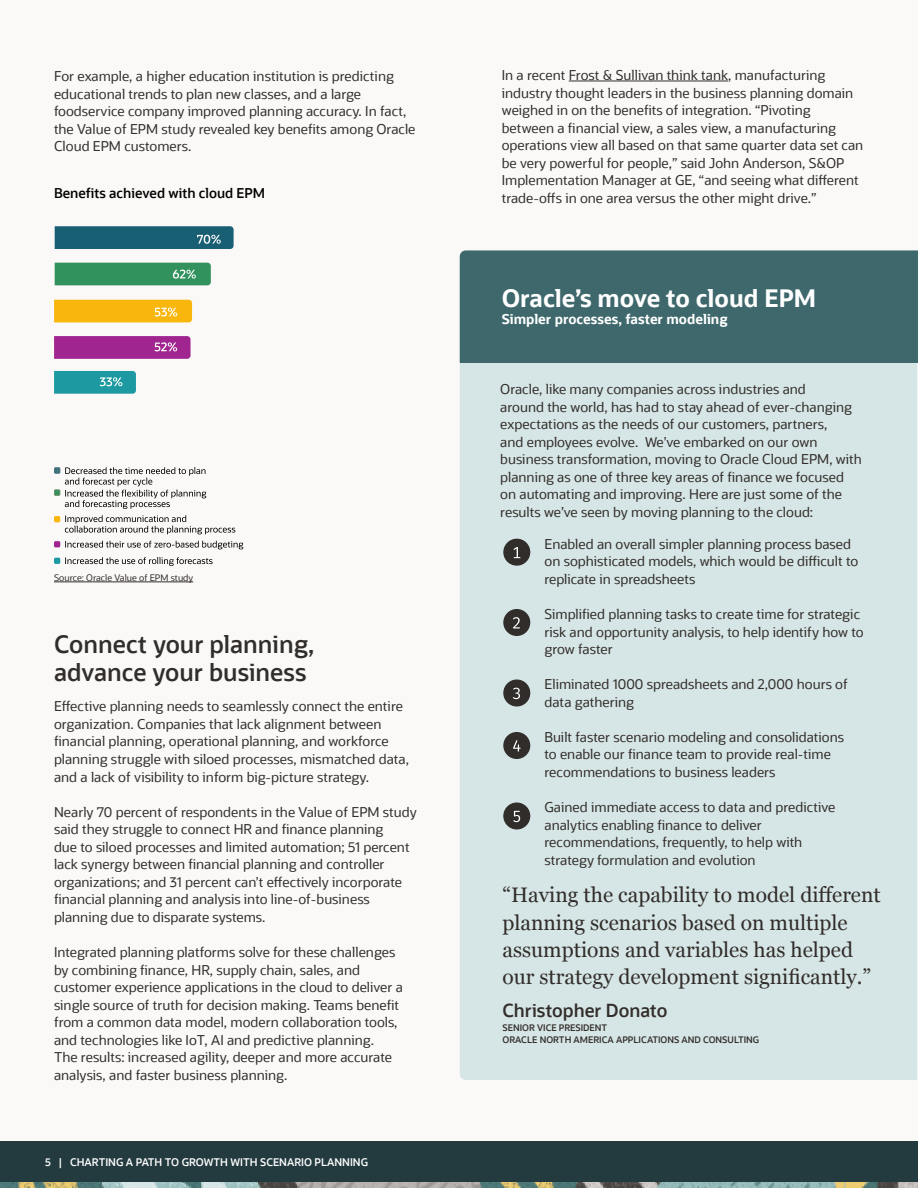
<style>
.page{position:relative;width:918px;height:1188px;background:#fff}
.page>*{position:absolute;margin:0;border:0;box-sizing:border-box;transform-origin:0 0}
.t1{font:600 24px/28.8px "Oracle Sans";color:#312d2a}
.t2{font:700 24px "Oracle Sans";color:#fff}
.t3{font:21px/27.3px "Georgia";color:#312d2a}
.t4{font:600 18px "Oracle Sans";color:#312d2a}
.t5{font:13.5px/17.5px "Oracle Sans";color:#312d2a}
.t6{font:700 13.5px "Oracle Sans";color:#fff}
.t7{font:600 13.5px "Oracle Sans";color:#000}
.t8{font:600 10.5px "Oracle Sans";color:#fff}
.t9{font:600 9px/12px "Oracle Sans";color:#312d2a}
.t10{font:9px "Oracle Sans";color:#312d2a}
</style>
<div class="page">
<div style="left:1px;top:0;width:917px;height:1188px;background:#fbf9f8"></div>
<img style="left:0;top:1182px;width:918px;height:6px">
<hr style="left:569px;top:80px;width:159px;height:1px;background:#312d2a">
<hr style="left:54px;top:582px;width:139px;height:1px;background:#312d2a">
<svg style="left:55px;top:226px;width:179px;height:23px;background:#206478"></svg>
<div style="left:55px;top:263px;width:156px;height:22px;background:#32925e"></div>
<div style="left:54px;top:300px;width:138px;height:22px;background:#f9b70e"></div>
<svg style="left:54px;top:336px;width:137px;height:23px;background:#a32d95"></svg>
<svg style="left:54px;top:371px;width:82px;height:23px;background:#2a9fa6"></svg>
<svg style="left:54px;top:467px;width:152px;height:42px"></svg>
<div style="left:54px;top:489px;width:6px;height:7px;border:1px solid #6b8f63"></div>
<svg style="left:54px;top:515px;width:181px;height:19px"></svg>
<svg style="left:54px;top:541px;width:189px;height:8px"></svg>
<svg style="left:54px;top:557px;width:159px;height:9px"></svg>
<div style="left:460px;top:363px;width:457px;height:717px;background:#d6e5e5"></div>
<div style="left:460px;top:250px;width:458px;height:113px;background:#3e686c"></div>
<div style="left:505px;top:329px;width:110px;height:24px;background:#3e686c;border-radius:3px"></div>
<div style="left:504px;top:610px;width:26px;height:25px;background:#312d2a;border-radius:50%"></div>
<div style="left:503px;top:609px;width:27px;height:27px;border:1px solid #312d2a;border-radius:50%"></div>
<svg style="left:513px;top:617px;width:7px;height:12px"></svg>
<div style="left:504px;top:680px;width:26px;height:26px;background:#312d2a;border-radius:50%"></div>
<div style="left:503px;top:680px;width:27px;height:26px;border:1px solid #312d2a;border-radius:50%"></div>
<svg style="left:513px;top:688px;width:7px;height:11px"></svg>
<div style="left:504px;top:733px;width:26px;height:25px;background:#312d2a;border-radius:50%"></div>
<div style="left:503px;top:732px;width:27px;height:27px;border:1px solid #312d2a;border-radius:50%"></div>
<svg style="left:513px;top:740px;width:8px;height:12px"></svg>
<div style="left:504px;top:803px;width:26px;height:26px;background:#312d2a;border-radius:50%"></div>
<div style="left:503px;top:803px;width:27px;height:27px;border:1px solid #312d2a;border-radius:50%"></div>
<svg style="left:513px;top:811px;width:7px;height:11px"></svg>
<div style="left:504px;top:539px;width:26px;height:26px;background:#312d2a;border-radius:50%"></div>
<div style="left:503px;top:539px;width:27px;height:27px;border:1px solid #312d2a;border-radius:50%"></div>
<svg style="left:513px;top:547px;width:7px;height:11px"></svg>
<div style="left:0;top:1142px;width:918px;height:40px;background:#233b3f"></div>
<p class="t5" style="left:54px;top:67px;width:354px">For example, a higher education institution is predicting educational trends to plan new classes, and a large foodservice company improved planning accuracy. In fact,</p>
<p class="t5" style="left:54px;top:120px;width:363px">the Value of EPM study revealed key benefits among Oracle</p>
<p class="t5" style="left:54px;top:138px;width:139px">Cloud EPM customers.</p>
<p class="t7" style="left:54px;top:184px;width:213px">Benefits achieved with cloud EPM</p>
<p class="t10" style="left:54px;top:573px;width:141px">Source: Oracle Value of EPM study</p>
<h2 class="t1" style="left:54px;top:630px;width:262px">Connect your planning, advance your business</h2>
<p class="t5" style="left:54px;top:698px;width:350px">Effective planning needs to seamlessly connect the entire</p>
<p class="t5" style="left:54px;top:715px;width:329px">organization. Companies that lack alignment between</p>
<p class="t5" style="left:54px;top:733px;width:336px">financial planning, operational planning, and workforce</p>
<p class="t5" style="left:54px;top:750px;width:357px">planning struggle with siloed processes, mismatched data, and a lack of visibility to inform big-picture strategy.</p>
<p class="t5" style="left:54px;top:803px;width:364px">Nearly 70 percent of respondents in the Value of EPM study said they struggle to connect HR and finance planning</p>
<p class="t5" style="left:54px;top:838px;width:357px">due to siloed processes and limited automation; 51 percent</p>
<p class="t5" style="left:54px;top:856px;width:350px">lack synergy between financial planning and controller organizations; and 31 percent can’t effectively incorporate financial planning and analysis into line-of-business</p>
<p class="t5" style="left:54px;top:908px;width:213px">planning due to disparate systems.</p>
<p class="t5" style="left:54px;top:944px;width:343px">Integrated planning platforms solve for these challenges</p>
<p class="t5" style="left:54px;top:961px;width:308px">by combining finance, HR, supply chain, sales, and</p>
<p class="t5" style="left:54px;top:979px;width:350px">customer experience applications in the cloud to deliver a</p>
<p class="t5" style="left:54px;top:996px;width:347px">single source of truth for decision making. Teams benefit</p>
<p class="t5" style="left:54px;top:1014px;width:345px">from a common data model, modern collaboration tools, and technologies like IoT, AI and predictive planning.<br>The results: increased agility, deeper and more accurate analysis, and faster business planning.</p>
<p class="t8" style="left:45px;top:1156px;width:325px">5 | CHARTING A PATH TO GROWTH WITH SCENARIO PLANNING</p>
<p class="t5" style="left:502px;top:67px;width:353px">In a recent Frost &amp; Sullivan think tank, manufacturing industry thought leaders in the business planning domain</p>
<p class="t5" style="left:502px;top:102px;width:336px">weighed in on the benefits of integration. “Pivoting between a financial view, a sales view, a manufacturing</p>
<p class="t5" style="left:502px;top:137px;width:363px">operations view all based on that same quarter data set can be very powerful for people,” said John Anderson, S&amp;OP</p>
<p class="t5" style="left:502px;top:172px;width:358px">Implementation Manager at GE, “and seeing what different trade-offs in one area versus the other might drive.”</p>
<p class="t2" style="left:502px;top:283px;width:316px">Oracle’s move to cloud EPM</p>
<p class="t6" style="left:502px;top:311px;width:227px">Simpler processes, faster modeling</p>
<p class="t5" style="left:500px;top:381px;width:363px">Oracle, like many companies across industries and<br>around the world, has had to stay ahead of ever-changing expectations as the needs of our customers, partners,<br>and employees evolve. We’ve embarked on our own business transformation, moving to Oracle Cloud EPM, with planning as one of three key areas of finance we focused on automating and improving. Here are just some of the results we’ve seen by moving planning to the cloud:</p>
<p class="t5" style="left:545px;top:535px;width:315px">Enabled an overall simpler planning process based on sophisticated models, which would be difficult to replicate in spreadsheets</p>
<p class="t5" style="left:545px;top:605px;width:321px">Simplified planning tasks to create time for strategic risk and opportunity analysis, to help identify how to grow faster</p>
<p class="t5" style="left:545px;top:676px;width:305px">Eliminated 1000 spreadsheets and 2,000 hours of data gathering</p>
<p class="t5" style="left:545px;top:728px;width:301px">Built faster scenario modeling and consolidations to enable our finance team to provide real-time recommendations to business leaders</p>
<p class="t5" style="left:545px;top:799px;width:293px">Gained immediate access to data and predictive analytics enabling finance to deliver recommendations, frequently, to help with strategy formulation and evolution</p>
<p class="t3" style="left:502px;top:881px;width:380px">“Having the capability to model different planning scenarios based on multiple assumptions and variables has helped our strategy development significantly.”</p>
<p class="t4" style="left:502px;top:999px;width:166px">Christopher Donato</p>
<p class="t9" style="left:502px;top:1022px;width:258px">SENIOR VICE PRESIDENT<br>ORACLE NORTH AMERICA APPLICATIONS AND CONSULTING</p>
</div>
